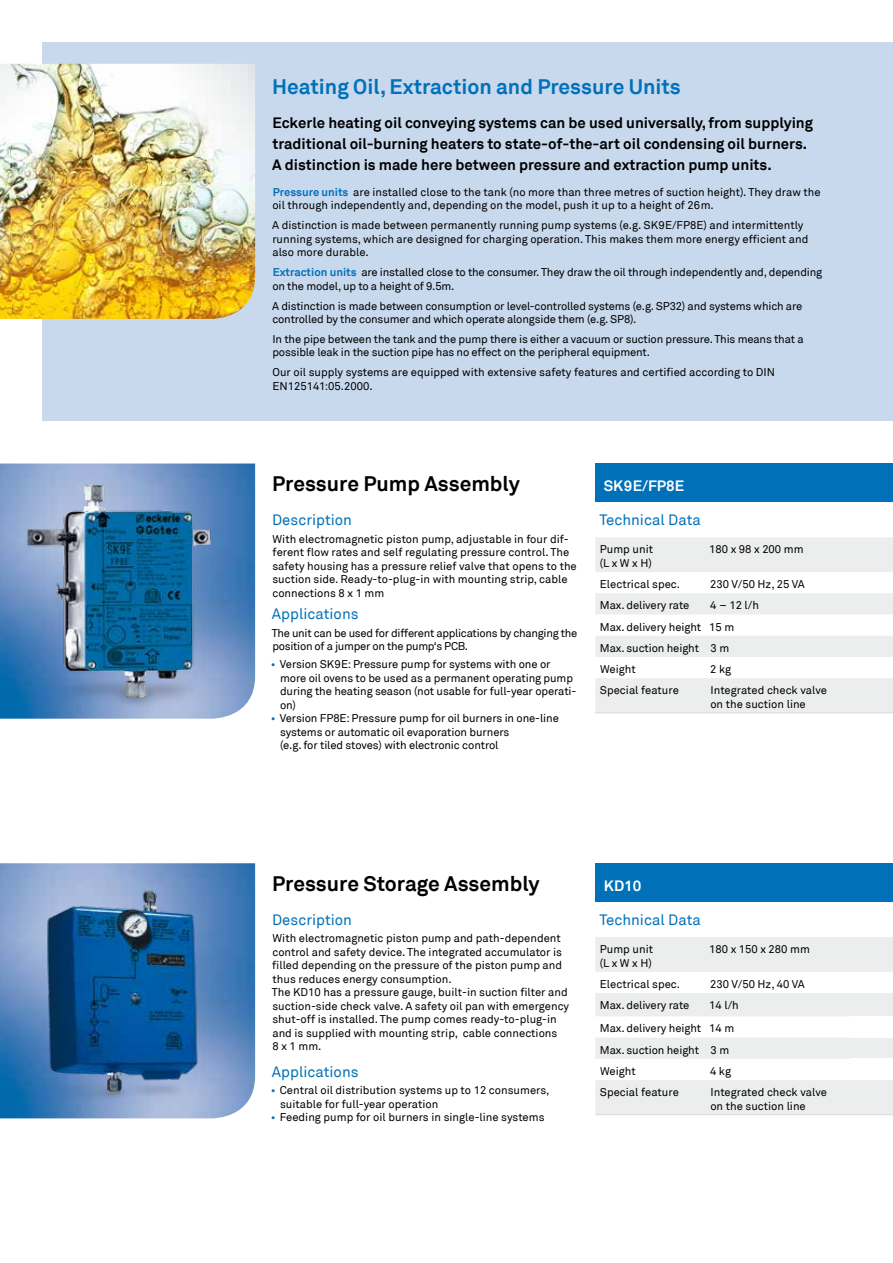
<style>
.page{position:relative;width:893px;height:1263px;background:#fff}
.page>*{position:absolute;margin:0;border:0;box-sizing:border-box;transform-origin:0 0}
.t1{font:700 21px "Akkurat";color:#000}
.t2{font:700 21px "Akkurat";color:#0071b9}
.t3{font:700 15px/21px "Akkurat";color:#000}
.t4{font:15px "Akkurat";color:#0071b9}
.t5{font:700 15px "Akkurat";color:#fff}
.t6{font:11.25px/13.5px "Akkurat";letter-spacing:-.005em;color:#000}
.t7{font:11.25px/13.5px "Akkurat";letter-spacing:-.025em;color:#000}
.s1{font-weight:700;color:#0071b9}
.s2{color:#0071b9}
</style>
<div class="page">
<div style="left:43px;top:43px;width:850px;height:378px;background:#c8d8ed"></div>
<img style="left:0;top:863px;width:237px;height:255px">
<div style="left:595px;top:863px;width:298px;height:38px;background:#0071b9"></div>
<div style="left:595px;top:463px;width:298px;height:39px;background:#0071b9"></div>
<img style="left:0;top:463px;width:256px;height:256px">
<img style="left:0;top:64px;width:255px;height:255px">
<img style="left:18px;top:863px;width:237px;height:248px">
<div style="left:595px;top:937px;width:298px;height:35px;background:#eceded"></div>
<svg style="left:595px;top:993px;width:298px;height:121px"></svg>
<div style="left:850px;top:1016px;width:43px;height:21px;background:#fff"></div>
<div style="left:850px;top:1059px;width:43px;height:21px;background:#fff"></div>
<hr style="left:595px;top:1114px;width:111px;height:1px;background:#d9dadb">
<hr style="left:706px;top:1114px;width:144px;height:1px;background:#d9dadb">
<hr style="left:850px;top:1114px;width:43px;height:1px;background:#d9dadb">
<div style="left:595px;top:537px;width:298px;height:35px;background:#eceded"></div>
<svg style="left:595px;top:593px;width:298px;height:119px"></svg>
<hr style="left:595px;top:712px;width:111px;height:1px;background:#d9dadb">
<hr style="left:706px;top:712px;width:144px;height:1px;background:#d9dadb">
<hr style="left:850px;top:712px;width:43px;height:1px;background:#d9dadb">
<h1 class="t2" style="left:272px;top:73px;width:410px">Heating Oil, Extraction and Pressure Units</h1>
<h2 class="t3" style="left:272px;top:112px;width:543px">Eckerle heating oil conveying systems can be used universally, from supplying traditional oil-burning heaters to state-of-the-art oil condensing oil burners.<br>A distinction is made here between pressure and extraction pump units.</h2>
<p class="t6" style="left:272px;top:186px;width:550px"><span class="s1">Pressure units</span> are installed close to the tank (no more than three metres of suction height). They draw the oil through independently and, depending on the model, push it up to a height of 26m.</p>
<p class="t6" style="left:272px;top:219px;width:538px">A distinction is made between permanently running pump systems (e.g. SK9E/FP8E) and intermittently running systems, which are designed for charging operation. This makes them more energy efficient and also more durable.</p>
<p class="t6" style="left:272px;top:266px;width:551px"><span class="s1">Extraction units</span> are installed close to the consumer. They draw the oil through independently and, depending on the model, up to a height of 9.5m.</p>
<p class="t6" style="left:272px;top:299px;width:532px">A distinction is made between consumption or level-controlled systems (e.g. SP32) and systems which are controlled by the consumer and which operate alongside them (e.g. SP8).</p>
<p class="t6" style="left:272px;top:333px;width:533px">In the pipe between the tank and the pump there is either a vacuum or suction pressure. This means that a possible leak in the suction pipe has no effect on the peripheral equipment.</p>
<p class="t6" style="left:272px;top:366px;width:504px">Our oil supply systems are equipped with extensive safety features and certified according to DIN<br>EN125141:05.2000.</p>
<h1 class="t1" style="left:272px;top:471px;width:249px">Pressure Pump Assembly</h1>
<h2 class="t4" style="left:272px;top:511px;width:81px">Description</h2>
<p class="t6" style="left:272px;top:532px;width:306px">With electromagnetic piston pump, adjustable in four dif&shy;ferent flow rates and self regulating pressure control. The safety housing has a pressure relief valve that opens to the suction side. Ready-to-plug-in with mounting strip, cable connections 8 x 1 mm</p>
<h2 class="t4" style="left:272px;top:605px;width:88px">Applications</h2>
<p class="t7" style="left:272px;top:626px;width:307px">The unit can be used for different applications by changing the position of a jumper on the pump‘s PCB.</p>
<p class="t6" style="left:280px;top:658px;width:298px;text-indent:-9px"><span class="s2">•</span> Version SK9E: Pressure pump for systems with one or more oil ovens to be used as a permanent operating pump during the heating season (not usable for full-year operati&shy;on)</p>
<p class="t6" style="left:280px;top:712px;width:280px;text-indent:-9px"><span class="s2">•</span> Version FP8E: Pressure pump for oil burners in one-line systems or automatic oil evaporation burners<br>(e.g. for tiled stoves) with electronic control</p>
<h2 class="t5" style="left:604px;top:477px;width:82px">SK9E/FP8E</h2>
<h2 class="t4" style="left:599px;top:511px;width:103px">Technical Data</h2>
<p class="t6" style="left:600px;top:543px;width:55px">Pump unit (L x W x H)</p>
<p class="t6" style="left:709px;top:543px;width:96px">180 x 98 x 200 mm</p>
<p class="t6" style="left:600px;top:578px;width:82px">Electrical spec.</p>
<p class="t6" style="left:710px;top:578px;width:96px">230 V/50 Hz, 25 VA</p>
<p class="t6" style="left:600px;top:599px;width:91px">Max. delivery rate</p>
<p class="t6" style="left:600px;top:595px;width:160px;line-height:21.1px;text-indent:110px">4 – 12 l/h<br>Max. delivery height 15 m<br>Max. suction height 3 m<br>Weight</p>
<p class="t6" style="left:710px;top:663px;width:23px">2 kg</p>
<p class="t6" style="left:600px;top:684px;width:81px">Special feature</p>
<p class="t6" style="left:710px;top:684px;width:118px">Integrated check valve on the suction line</p>
<h1 class="t1" style="left:272px;top:870px;width:269px">Pressure Storage Assembly</h1>
<h2 class="t4" style="left:272px;top:911px;width:81px">Description</h2>
<p class="t6" style="left:272px;top:932px;width:299px">With electromagnetic piston pump and path-dependent control and safety device. The integrated accumulator is filled depending on the pressure of the piston pump and thus reduces energy consumption.<br>The KD10 has a pressure gauge, built-in suction filter and suction-side check valve. A safety oil pan with emergency shut-off is installed. The pump comes ready-to-plug-in and is supplied with mounting strip, cable connections<br>8 x 1 mm.</p>
<h2 class="t4" style="left:272px;top:1063px;width:88px">Applications</h2>
<p class="t6" style="left:280px;top:1084px;width:271px;text-indent:-9px"><span class="s2">•</span> Central oil distribution systems up to 12 consumers, suitable for full-year operation</p>
<p class="t6" style="left:271px;top:1111px;width:275px"><span class="s2">•</span> Feeding pump for oil burners in single-line systems</p>
<h2 class="t5" style="left:604px;top:876px;width:39px">KD10</h2>
<h2 class="t4" style="left:599px;top:911px;width:103px">Technical Data</h2>
<p class="t6" style="left:600px;top:943px;width:55px">Pump unit (L x W x H)</p>
<p class="t6" style="left:709px;top:943px;width:102px">180 x 150 x 280 mm</p>
<p class="t6" style="left:600px;top:977px;width:82px">Electrical spec.</p>
<p class="t6" style="left:710px;top:977px;width:96px">230 V/50 Hz, 40 VA</p>
<p class="t6" style="left:600px;top:999px;width:91px">Max. delivery rate</p>
<p class="t6" style="left:600px;top:994px;width:140px;line-height:23.2px;text-indent:109px">14 l/h<br>Max. delivery height 14 m</p>
<p class="t6" style="left:600px;top:1039px;width:131px;line-height:21.1px">Max. suction height 3 m<br>Weight</p>
<p class="t6" style="left:710px;top:1064px;width:23px">4 kg</p>
<p class="t6" style="left:600px;top:1086px;width:81px">Special feature</p>
<p class="t6" style="left:710px;top:1086px;width:118px">Integrated check valve on the suction line</p>
</div>
